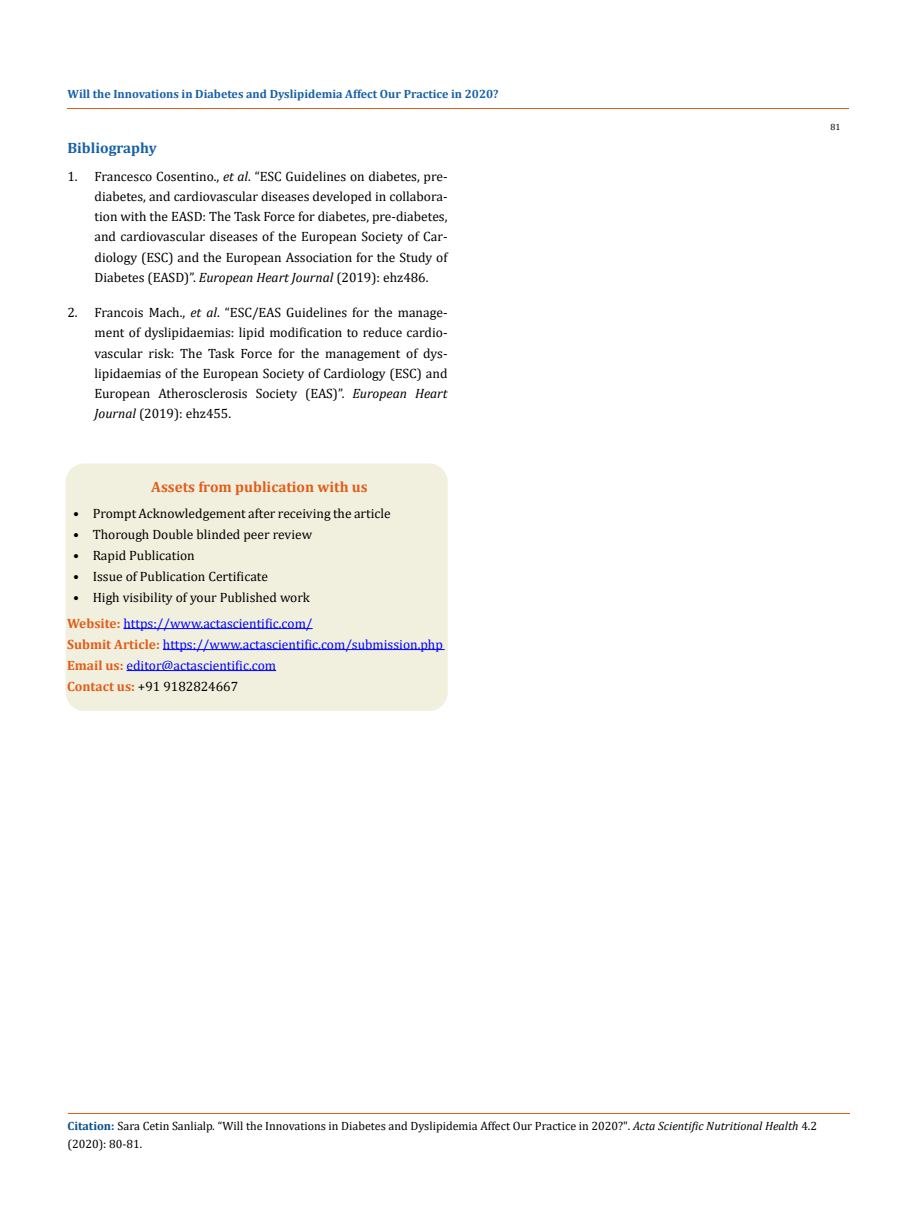
<style>
.page{position:relative;width:917px;height:1224px;background:#fff}
.page>*{position:absolute;margin:0;border:0;box-sizing:border-box;transform-origin:0 0}
.t1{font:700 15px "Cambria";color:#e05d1a}
.t2{font:700 15px "Cambria";color:#1560a6}
.t3{font:13.5px/20.2px "Cambria";color:#000;text-align:justify}
.t4{font:13.5px/21px "Cambria";color:#00f}
.t5{font:12px/18px "Cambria";color:#000}
.t6{font:700 12px "Cambria";color:#1560a6}
.t7{font:9px "Cambria";color:#000}
.s1{font-style:italic}
.s2{font-weight:700;color:#e05d1a}
.s3{color:#000}
.s4{font-weight:700;color:#035089}
</style>
<div class="page">
<hr style="left:67px;top:109px;width:782px;height:1px;background:#e05d1a">
<div style="left:66px;top:464px;width:381px;height:246px;background:#f1f0de;border-radius:18px"></div>
<div style="left:66px;top:464px;width:382px;height:247px;border:2px solid #f1f0de;border-radius:18px"></div>
<hr style="left:123px;top:628px;width:189px;height:1px;background:#00f">
<hr style="left:163px;top:649px;width:281px;height:1px;background:#00f">
<hr style="left:126px;top:670px;width:150px;height:1px;background:#00f">
<hr style="left:68px;top:1113px;width:781px;height:1px;background:#e05d1a">
<p class="t6" style="left:67px;top:85px;width:432px">Will the Innovations in Diabetes and Dyslipidemia Affect Our Practice in 2020?</p>
<p class="t2" style="left:67px;top:137px;width:91px">Bibliography</p>
<p class="t3" style="left:94px;top:166px;width:354px;text-indent:-27px">1. Francesco Cosentino., <span class="s1">et al</span>. “ESC Guidelines on diabetes, pre&shy;diabetes, and cardiovascular diseases developed in collabora&shy;tion with the EASD: The Task Force for diabetes, pre-diabetes, and cardiovascular diseases of the European Society of Car&shy;diology (ESC) and the European Association for the Study of Diabetes (EASD)”. <span class="s1">European Heart Journal</span> (2019): ehz486.</p>
<p class="t3" style="left:94px;top:302px;width:354px;text-indent:-27px">2. Francois Mach., <span class="s1">et al</span>. “ESC/EAS Guidelines for the manage&shy;ment of dyslipidaemias: lipid modification to reduce cardio&shy;vascular risk: The Task Force for the management of dys&shy;lipidaemias of the European Society of Cardiology (ESC) and European Atherosclerosis Society (EAS)”. <span class="s1">European Heart Journal</span> (2019): ehz455.</p>
<p class="t1" style="left:151px;top:477px;width:218px">Assets from publication with us</p>
<p class="t3" style="left:73px;top:503px;width:319px">• Prompt Acknowledgement after receiving the article</p>
<p class="t3" style="left:73px;top:524px;width:240px">• Thorough Double blinded peer review</p>
<p class="t3" style="left:73px;top:545px;width:123px">• Rapid Publication</p>
<p class="t3" style="left:73px;top:566px;width:196px">• Issue of Publication Certificate</p>
<p class="t3" style="left:73px;top:587px;width:238px">• High visibility of your Published work</p>
<p class="t4" style="left:67px;top:613px;width:377px"><span class="s2">Website:</span> https://www.actascientific.com/<br><span class="s2">Submit Article:</span> https://www.actascientific.com/submission.php <span class="s2">Email us:</span> editor@actascientific.com<br><span class="s2">Contact us:</span> <span class="s3">+91 9182824667</span></p>
<p class="t7" style="left:830px;top:122px;width:11px">81</p>
<p class="t5" style="left:68px;top:1116px;width:751px"><span class="s4">Citation:</span> Sara Cetin Sanlialp<span class="s1">.</span> “Will the Innovations in Diabetes and Dyslipidemia Affect Our Practice in 2020?". <span class="s1">Acta Scientific Nutritional Health</span> 4.2 (2020): 80-81.</p>
</div>
